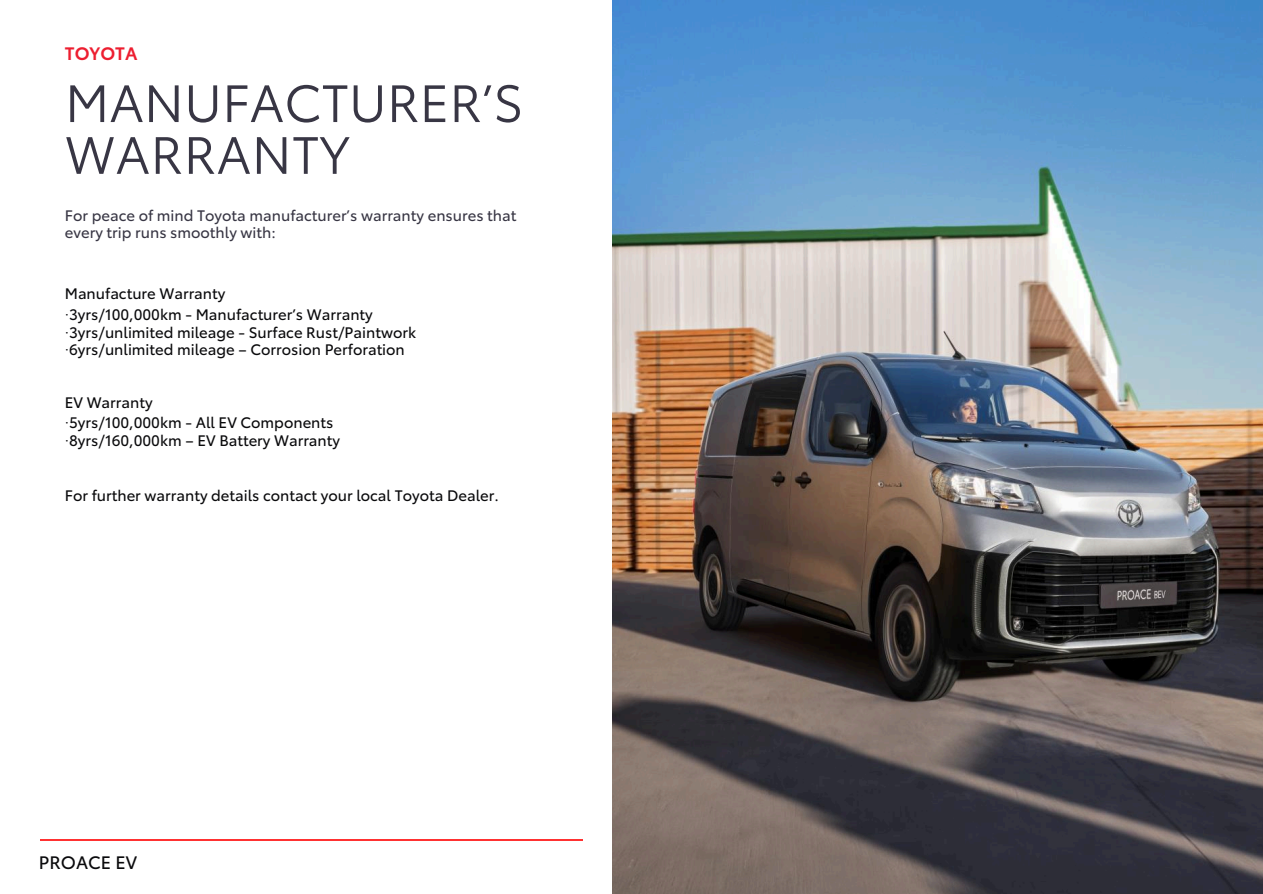
<style>
.page{position:relative;width:1263px;height:894px;background:#fff}
.page>*{position:absolute;margin:0;border:0;box-sizing:border-box;transform-origin:0 0}
.t1{font:51.6px/51.8px "Toyota Type";color:#383644}
.t2{font:600 17.85px "Toyota Type";color:#ed1e30}
.t3{font:17.7px "Toyota Type";color:#0a0a0c}
.t4{font:15px/20.2px "Toyota Type";color:#0a0a0c}
.t5{font:15px/16.8px "Toyota Type";color:#383644}
.s1{font-style:inherit}
</style>
<div class="page">
<hr style="left:40px;top:839px;width:543px;height:1px;background:#ff3131">
<img style="left:613px;top:0;width:650px;height:893px">
<p class="t2" style="left:65px;top:39px;width:74px">TOYOTA</p>
<p class="t1" style="left:65px;top:73px;width:460px">MANUFACTURER’S<br>WARRANTY</p>
<p class="t5" style="left:65px;top:206px;width:453px">For peace of mind Toyota manufacturer’s warranty ensures that every trip runs smoothly with:</p>
<p class="t4" style="left:65px;top:282px;width:310px">Manufacture Warranty<br><span class="s1">·</span>3yrs/100,000km - Manufacturer’s Warranty</p>
<p class="t4" style="left:65px;top:320px;width:353px"><span class="s1">·</span>3yrs/unlimited mileage - Surface Rust/Paintwork</p>
<h2 class="t4" style="left:65px;top:337px;width:342px"><span class="s1">·</span>6yrs/unlimited mileage – Corrosion Perforation</h2>
<p class="t4" style="left:65px;top:390px;width:89px">EV Warranty</p>
<p class="t4" style="left:65px;top:410px;width:270px"><span class="s1">·</span>5yrs/100,000km - All EV Components</p>
<p class="t4" style="left:65px;top:428px;width:277px"><span class="s1">·</span>8yrs/160,000km – EV Battery Warranty</p>
<p class="t4" style="left:65px;top:484px;width:435px">For further warranty details contact your local Toyota Dealer.</p>
<p class="t3" style="left:39px;top:847px;width:100px">PROACE EV</p>
</div>
